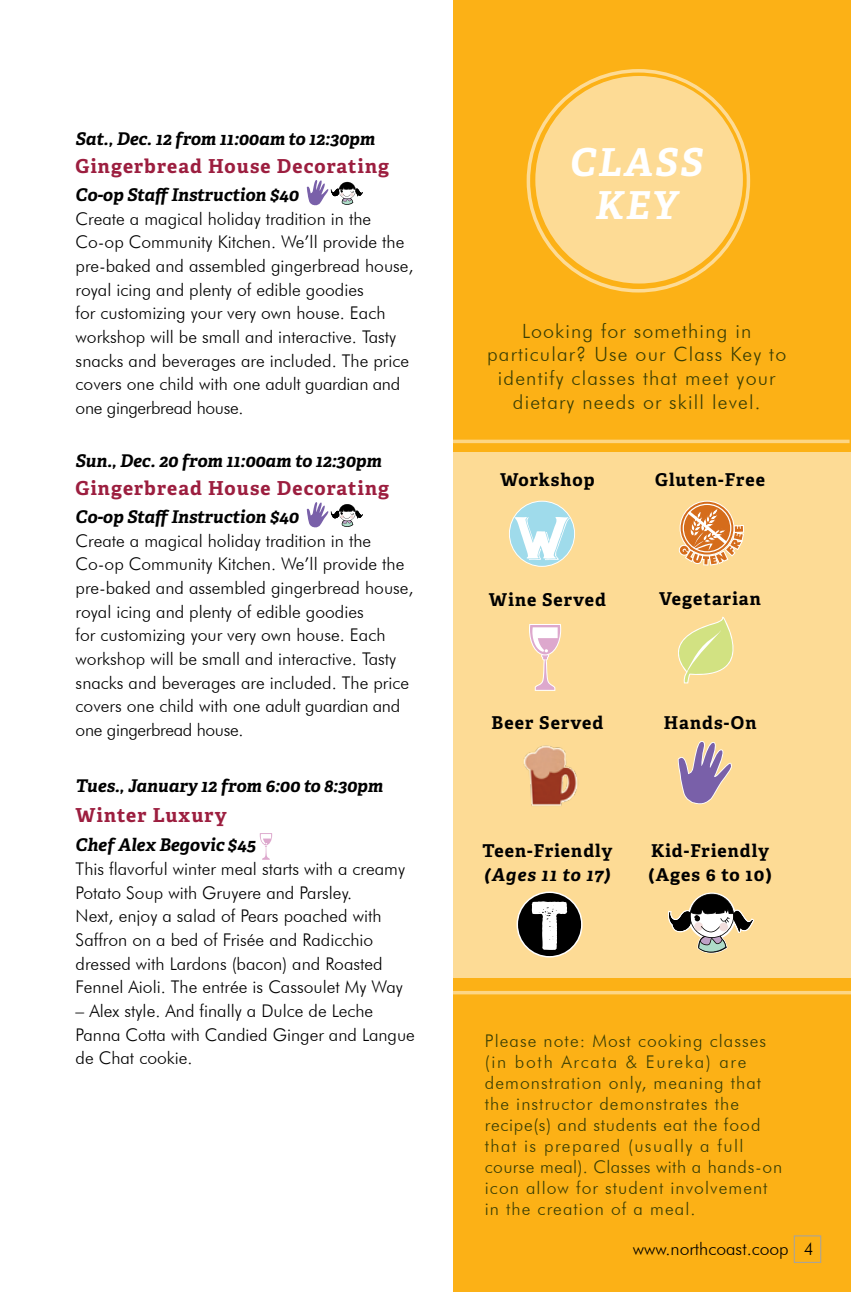
<style>
.page{position:relative;width:851px;height:1292px;background:#fff}
.page>*{position:absolute;margin:0;border:0;box-sizing:border-box;transform-origin:0 0}
.t1{font:italic 700 38.5px/42.7px "Adelle PE";letter-spacing:.06em;color:#fff;text-align:center}
.t2{font:300 19.6px/23.6px "Futura BT";letter-spacing:.06em;color:#393e04;text-align:center}
.t3{font:700 19.25px "Adelle PE";letter-spacing:.06em;color:#9c1e3f}
.t4{font:700 17.68px "Adelle PE";letter-spacing:.055em;color:#000}
.t5{font:italic 700 17.68px "Adelle PE";letter-spacing:.06em;color:#000}
.t6{font:300 17.5px/23.6px "Futura BT";color:#000}
.t7{font:300 17.5px/21px "Futura BT";letter-spacing:.06em;color:#393e04}
.t8{font:italic 700 17.5px "Adelle PE";color:#000}
</style>
<div class="page">
<svg style="left:306px;top:180px;width:57px;height:26px"></svg>
<svg style="left:306px;top:502px;width:57px;height:26px"></svg>
<svg style="left:259px;top:833px;width:13px;height:27px"></svg>
<div style="left:453px;top:0;width:397px;height:1292px;background:#fcb116"></div>
<div style="left:453px;top:453px;width:397px;height:524px;background:#fddb95"></div>
<div style="left:535px;top:76px;width:207px;height:207px;background:#fddb95;border-radius:50%"></div>
<svg style="left:453px;top:439px;width:396px;height:4px;fill:#fdd685"></svg>
<hr style="left:436px;top:991px;width:414px;height:3px;background:#fff">
<svg style="left:677px;top:741px;width:55px;height:64px"></svg>
<svg style="left:529px;top:624px;width:32px;height:67px"></svg>
<svg style="left:678px;top:616px;width:56px;height:67px"></svg>
<svg style="left:680px;top:502px;width:53px;height:52px"></svg>
<svg style="left:678px;top:508px;width:66px;height:57px"></svg>
<svg style="left:509px;top:501px;width:66px;height:66px"></svg>
<img style="left:523px;top:745px;width:55px;height:61px">
<svg style="left:668px;top:892px;width:86px;height:61px"></svg>
<div style="left:517px;top:892px;width:64px;height:64px;background:#000;border-radius:50%"></div>
<div style="left:516px;top:891px;width:66px;height:66px;border:1px solid #fff;border-radius:50%"></div>
<svg style="left:532px;top:901px;width:35px;height:49px"></svg>
<div style="left:793px;top:1235px;width:28px;height:27px;border:1px solid #a1a3a6"></div>
<p class="t8" style="left:76px;top:126px;width:301px">Sat., Dec. 12 from 11:00am to 12:30pm</p>
<p class="t3" style="left:76px;top:152px;width:315px">Gingerbread House Decorating</p>
<p class="t8" style="left:76px;top:182px;width:225px">Co-op Staff Instruction $40</p>
<p class="t6" style="left:76px;top:206px;width:339px">Create a magical holiday tradition in the Co-op Community Kitchen. We’ll provide the pre-baked and assembled gingerbread house, royal icing and plenty of edible goodies<br>for customizing your very own house. Each workshop will be small and interactive. Tasty snacks and beverages are included. The price covers one child with one adult guardian and one gingerbread house.</p>
<p class="t8" style="left:76px;top:448px;width:307px">Sun., Dec. 20 from 11:00am to 12:30pm</p>
<p class="t3" style="left:76px;top:474px;width:315px">Gingerbread House Decorating</p>
<p class="t8" style="left:76px;top:504px;width:225px">Co-op Staff Instruction $40</p>
<p class="t6" style="left:76px;top:528px;width:339px">Create a magical holiday tradition in the Co-op Community Kitchen. We’ll provide the pre-baked and assembled gingerbread house, royal icing and plenty of edible goodies<br>for customizing your very own house. Each workshop will be small and interactive. Tasty snacks and beverages are included. The price covers one child with one adult guardian and one gingerbread house.</p>
<p class="t8" style="left:76px;top:773px;width:309px">Tues., January 12 from 6:00 to 8:30pm</p>
<p class="t3" style="left:76px;top:801px;width:152px">Winter Luxury</p>
<p class="t8" style="left:76px;top:832px;width:182px">Chef Alex Begovic $45</p>
<p class="t6" style="left:76px;top:857px;width:331px">This flavorful winter meal starts with a creamy Potato Soup with Gruyere and Parsley.<br>Next, enjoy a salad of Pears poached with Saffron on a bed of Frisée and Radicchio dressed with Lardons (bacon) and Roasted Fennel Aioli. The entrée is Cassoulet My Way</p>
<p class="t6" style="left:76px;top:998px;width:341px">– Alex style. And finally a Dulce de Leche<br>Panna Cotta with Candied Ginger and Langue de Chat cookie.</p>
<h1 class="t1" style="left:570px;top:140px;width:134px">CLASS<br>KEY</h1>
<p class="t2" style="left:487px;top:319px;width:301px">Looking for something in particular? Use our Class Key to identify classes that meet your dietary needs or skill level.</p>
<p class="t4" style="left:500px;top:467px;width:96px">Workshop</p>
<p class="t4" style="left:655px;top:467px;width:111px">Gluten-Free</p>
<p class="t4" style="left:489px;top:587px;width:119px">Wine Served</p>
<p class="t4" style="left:491px;top:710px;width:113px">Beer Served</p>
<p class="t4" style="left:659px;top:586px;width:103px">Vegetarian</p>
<p class="t4" style="left:663px;top:710px;width:94px">Hands-On</p>
<p class="t4" style="left:482px;top:838px;width:132px">Teen-Friendly</p>
<p class="t4" style="left:651px;top:838px;width:120px">Kid-Friendly</p>
<p class="t5" style="left:484px;top:862px;width:128px">(Ages 11 to 17)</p>
<p class="t4" style="left:648px;top:862px;width:125px">(Ages 6 to 10)</p>
<p class="t7" style="left:485px;top:1030px;width:299px">Please note: Most cooking classes (in both Arcata &amp; Eureka) are demonstration only, meaning that the instructor demonstrates the recipe(s) and students eat the food that is prepared (usually a full course meal). Classes with a hands-on icon allow for student involvement in the creation of a meal.</p>
<p class="t6" style="left:587px;top:1236px;width:183px">www.northcoas .coop 4</p>
<p class="t6" style="left:632px;top:1236px;width:183px">www.northcoast.coop 4</p>
</div>
